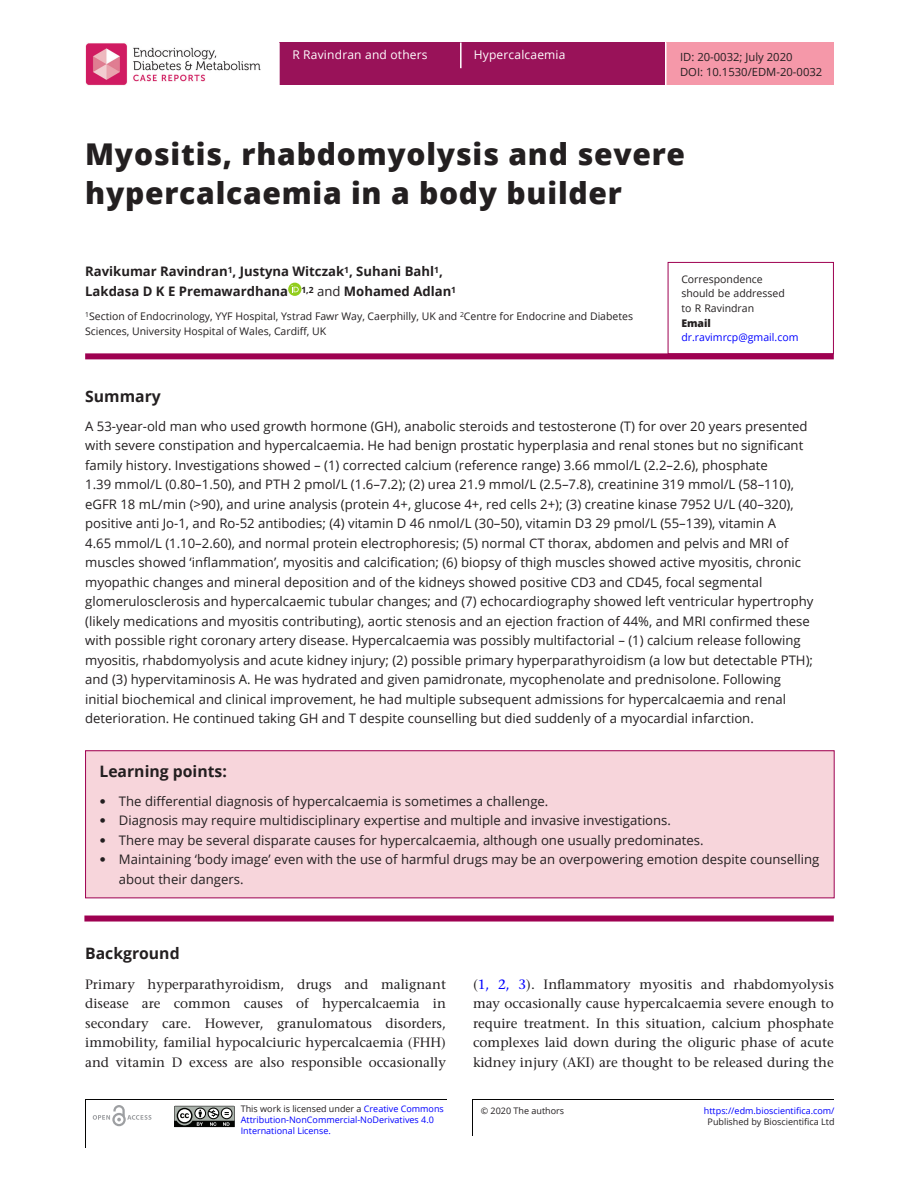
<style>
.page{position:relative;width:919px;height:1187px;background:#fff}
.page>*{position:absolute;margin:0;border:0;box-sizing:border-box;transform-origin:0 0}
.CT{font:800 30px/39px "Open Sans";letter-spacing:.025em;color:#231f20}
.H1_Rule{font:700 15.75px "Open Sans";color:#231f20}
.ABS_H{font:700 15.75px "Open Sans";color:#231f20}
.TXT{font:500 13.5px/19.5px "Stone Serif Std";color:#231f20;text-align:justify}
.ABS_TXT{font:13.2px/19.5px "Open Sans";color:#231f20}
.AU{font:700 13.2px/19.5px "Open Sans";color:#231f20}
.Author_Name{font:12px "Open Sans";letter-spacing:.015em;color:#fff}
.Article_Title{font:12px "Open Sans";letter-spacing:.015em;color:#fff}
.t1{font:11.25px/14.1px "Open Sans";color:#231f20}
.Address{font:10.5px/14.7px "Open Sans";color:#231f20}
.Corres{font:10.5px "Open Sans";color:#231f20}
.Corres-2{font:10.5px "Open Sans";color:#00f}
.Corres-3{font:800 10.5px "Open Sans";color:#231f20}
.t2{font:9px/10.5px "Open Sans";color:#00f}
.t3{font:9px "Open Sans";color:#231f20}
.s1{font-weight:400}
.s2{font-family:"Frutiger LT Std"}
.s3{color:#00f}
.s4{color:#231f20}
</style>
<div class="page">
<div style="left:280px;top:43px;width:385px;height:42px;background:#991259"></div>
<div style="left:666px;top:43px;width:167px;height:42px;background:#f598a9"></div>
<svg style="left:460px;top:43px;width:1px;height:25px"></svg>
<img style="left:85px;top:43px;width:176px;height:42px">
<hr style="left:85px;top:1099px;width:1px;height:48px;background:#040503">
<hr style="left:472px;top:1099px;width:1px;height:36px;background:#050504">
<hr style="left:85px;top:1098px;width:361px;height:1px;background:#050504">
<hr style="left:472px;top:1099px;width:361px;height:1px;background:#050504">
<svg style="left:174px;top:1105px;width:61px;height:23px"></svg>
<svg style="left:93px;top:1105px;width:58px;height:21px"></svg>
<div style="left:85px;top:353px;width:748px;height:6px;background:#9e0151"></div>
<svg style="left:288px;top:282px;width:13px;height:14px"></svg>
<svg style="left:291px;top:285px;width:7px;height:7px"></svg>
<div style="left:667px;top:262px;width:166px;height:92px;border:1px solid #9e0151"></div>
<div style="left:86px;top:750px;width:748px;height:147px;background:#f7d5db"></div>
<div style="left:84px;top:915px;width:749px;height:6px;background:#9e0151"></div>
<div style="left:85px;top:750px;width:749px;height:148px;border:1px solid #9e0151"></div>
<p class="Author_Name" style="left:292px;top:47px;width:137px">R Ravindran and others</p>
<p class="Article_Title" style="left:474px;top:47px;width:93px">Hypercalcaemia</p>
<p class="t1" style="left:680px;top:50px;width:144px">ID: 20-0032; July 2020<br>DOI: 10.1530/EDM-20-0032</p>
<p class="CT" style="left:85px;top:133px;width:601px">Myositis, rhabdomyolysis and severe hypercalcaemia in a body builder</p>
<p class="AU" style="left:85px;top:261px;width:372px">Ravikumar Ravindran<sup>1</sup>, Justyna Witczak<sup>1</sup>, Suhani Bahl<sup>1</sup>,<br>Lakdasa D K E Premawardhana <sup>1,2</sup> <span class="s1">and</span> Mohamed Adlan<sup>1</sup></p>
<p class="Address" style="left:85px;top:308px;width:549px"><sup>1</sup>Section of Endocrinology, YYF Hospital, Ystrad Fawr Way, Caerphilly, UK and <sup>2</sup>Centre for Endocrine and Diabetes<br>Sciences, University Hospital of Wales, Cardiff, UK</p>
<p class="Corres" style="left:681px;top:272px;width:83px">Correspondence</p>
<p class="Corres" style="left:681px;top:286px;width:105px">should be addressed</p>
<p class="Corres" style="left:681px;top:301px;width:74px">to R Ravindran</p>
<p class="Corres-3" style="left:681px;top:315px;width:31px">Email</p>
<p class="Corres-2" style="left:681px;top:330px;width:119px">dr.ravimrcp@gmail.com</p>
<p class="ABS_H" style="left:85px;top:385px;width:77px">Summary</p>
<p class="ABS_TXT" style="left:85px;top:416px;width:729px">A 53-year-old man who used growth hormone (GH), anabolic steroids and testosterone (T) for over 20 years presented with severe constipation and hypercalcaemia. He had benign prostatic hyperplasia and renal stones but no significant family history. Investigations showed – (1) corrected calcium (reference range) 3.66 mmol/L (2.2–2.6), phosphate<br>1.39 mmol/L (0.80–1.50), and PTH 2 pmol/L (1.6–7.2); (2) urea 21.9 mmol/L (2.5–7.8), creatinine 319 mmol/L (58–110), eGFR 18 mL/min (&gt;90), and urine analysis (protein 4+, glucose 4+, red cells 2+); (3) creatine kinase 7952 U/L (40–320), positive anti Jo-1, and Ro-52 antibodies; (4) vitamin D 46 nmol/L (30–50), vitamin D3 29 pmol/L (55–139), vitamin A<br>4.65 mmol/L (1.10–2.60), and normal protein electrophoresis; (5) normal CT thorax, abdomen and pelvis and MRI of muscles showed ‘inflammation’, myositis and calcification; (6) biopsy of thigh muscles showed active myositis, chronic myopathic changes and mineral deposition and of the kidneys showed positive CD3 and CD45, focal segmental glomerulosclerosis and hypercalcaemic tubular changes; and (7) echocardiography showed left ventricular hypertrophy (likely medications and myositis contributing), aortic stenosis and an ejection fraction of 44%, and MRI confirmed these with possible right coronary artery disease. Hypercalcaemia was possibly multifactorial – (1) calcium release following myositis, rhabdomyolysis and acute kidney injury; (2) possible primary hyperparathyroidism (a low but detectable PTH); and (3) hypervitaminosis A. He was hydrated and given pamidronate, mycophenolate and prednisolone. Following initial biochemical and clinical improvement, he had multiple subsequent admissions for hypercalcaemia and renal deterioration. He continued taking GH and T despite counselling but died suddenly of a myocardial infarction.</p>
<h1 class="H1_Rule" style="left:99px;top:759px;width:129px">Learning points:</h1>
<p class="ABS_TXT" style="left:99px;top:791px;width:450px"><span class="s2">•</span> The differential diagnosis of hypercalcaemia is sometimes a challenge.</p>
<p class="ABS_TXT" style="left:99px;top:810px;width:573px"><span class="s2">•</span> Diagnosis may require multidisciplinary expertise and multiple and invasive investigations.</p>
<p class="ABS_TXT" style="left:99px;top:830px;width:605px"><span class="s2">•</span> There may be several disparate causes for hypercalcaemia, although one usually predominates.</p>
<p class="ABS_TXT" style="left:119px;top:849px;width:702px;text-indent:-20px"><span class="s2">•</span> Maintaining ‘body image’ even with the use of harmful drugs may be an overpowering emotion despite counselling about their dangers.</p>
<p class="H1_Rule" style="left:85px;top:942px;width:96px">Background</p>
<p class="TXT" style="left:85px;top:974px;width:362px">Primary hyperparathyroidism, drugs and malignant disease are common causes of hypercalcaemia in secondary care. However, granulomatous disorders, immobility, familial hypocalciuric hypercalcaemia (FHH) and vitamin D excess are also responsible occasionally</p>
<p class="TXT" style="left:473px;top:974px;width:362px">(<span class="s3">1, 2, 3</span>). Inflammatory myositis and rhabdomyolysis may occasionally cause hypercalcaemia severe enough to require treatment. In this situation, calcium phosphate complexes laid down during the oliguric phase of acute kidney injury (AKI) are thought to be released during the</p>
<p class="t2" style="left:241px;top:1103px;width:204px"><span class="s4">This work is licensed under a</span> Creative Commons<br>Attribution-NonCommercial-NoDerivatives 4.0<br>International License.</p>
<p class="t3" style="left:481px;top:1103px;width:85px">© 2020 The authors</p>
<p class="t2" style="left:703px;top:1104px;width:132px">https://edm.bioscientifica.com/</p>
<p class="t3" style="left:707px;top:1115px;width:128px">Published by Bioscientifica Ltd</p>
</div>
